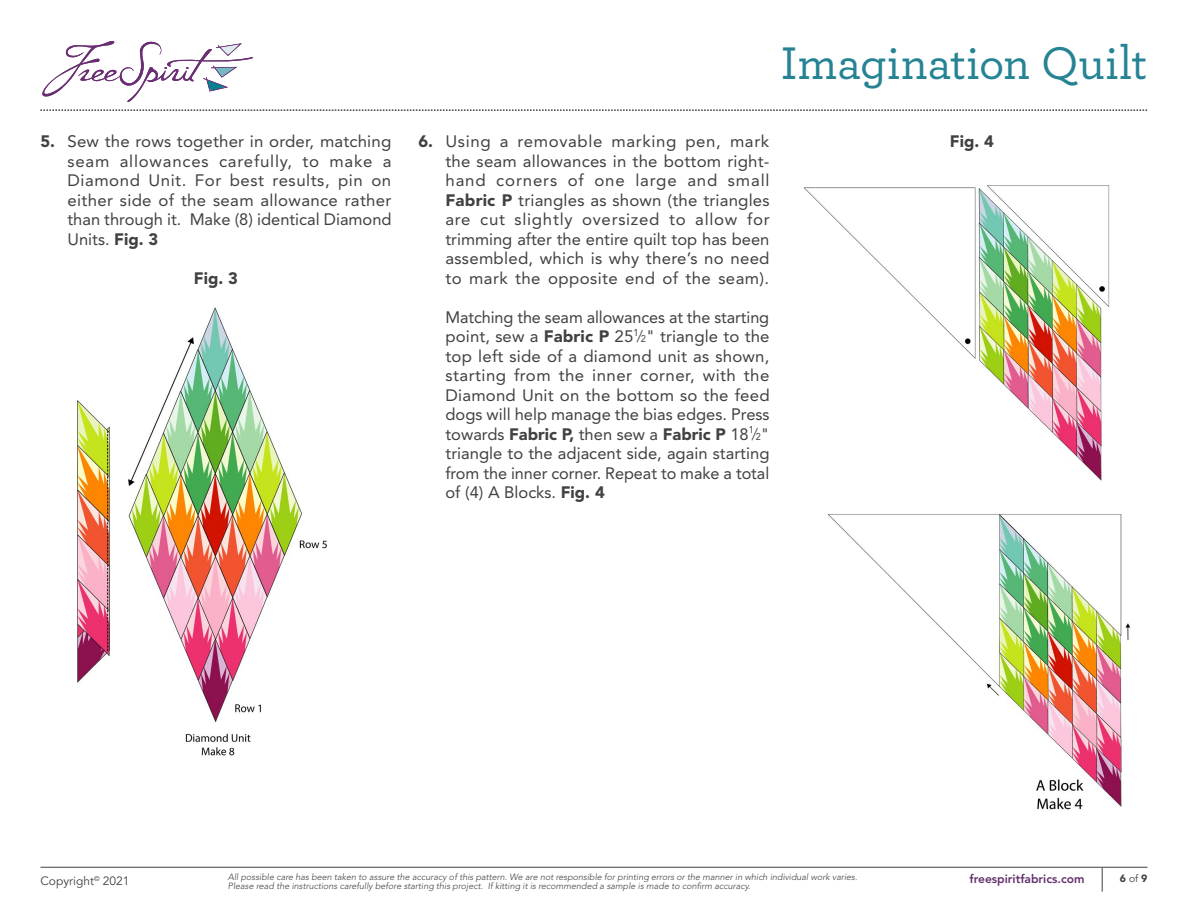
<style>
.page{position:relative;width:1188px;height:918px;background:#fff}
.page>*{position:absolute;margin:0;border:0;box-sizing:border-box;transform-origin:0 0}
.t1{font:500 48px "Archer";color:#258393}
.t2{font:16.5px/19.5px "Avenir LT Std";color:#414042;text-align:justify}
.Illustrations{font:900 16.5px "Avenir LT Std";color:#414042}
.t3{font:800 12px "Avenir LT Std";color:#632f6c}
.t4{font:12px "Avenir LT Std";color:#414042}
.t5{font:900 10.5px "Avenir LT Std";color:#414042}
.t6{font:italic 300 9px "Avenir LT Std";color:#414042}
.s1{font-weight:900}
.s2{font-size:9.9px}
.s3{font-weight:400}
</style>
<div class="page">
<svg style="left:1102px;top:868px;width:1px;height:24px"></svg>
<hr style="left:40px;top:867px;width:1108px;height:1px;background:#414042">
<svg style="left:42px;top:41px;width:211px;height:61px"></svg>
<svg style="left:40px;top:110px;width:1108px;height:1px"></svg>
<img style="left:78px;top:307px;width:249px;height:449px">
<img style="left:803px;top:185px;width:328px;height:625px">
<p class="t2" style="left:68px;top:132px;width:326px;text-indent:-27px"><span class="s1">5.</span> Sew the rows together in order, matching seam allowances carefully, to make a Diamond Unit. For best results, pin on either side of the seam allowance rather than through it. Make (8) identical Diamond Units. <span class="s1">Fig. 3</span></p>
<p class="Illustrations" style="left:194px;top:268px;width:46px">Fig. 3</p>
<h1 class="t1" style="left:781px;top:28px;width:368px">Imagination Quilt</h1>
<p class="t2" style="left:446px;top:132px;width:326px;text-indent:-27px"><span class="s1">6.</span> Using a removable marking pen, mark the seam allowances in the bottom right&shy;hand corners of one large and small <span class="s1">Fabric P</span> triangles as shown (the triangles are cut slightly oversized to allow for trimming after the entire quilt top has been assembled, which is why there’s no need to mark the opposite end of the seam).</p>
<p class="t2" style="left:446px;top:308px;width:326px">Matching the seam allowances at the starting point, sew a <span class="s1">Fabric P</span> 25<sup>1</sup>⁄<span class="s2">2</span>" triangle to the top left side of a diamond unit as shown, starting from the inner corner, with the Diamond Unit on the bottom so the feed dogs will help manage the bias edges. Press towards <span class="s1">Fabric P,</span> then sew a <span class="s1">Fabric P</span> 18<sup>1</sup>⁄<span class="s2">2</span>" triangle to the adjacent side, again starting from the inner corner. Repeat to make a total of (4) A Blocks. <span class="s1">Fig. 4</span></p>
<p class="Illustrations" style="left:950px;top:132px;width:46px">Fig. 4</p>
<p class="t4" style="left:40px;top:874px;width:91px">Copyright<sup>©</sup> 2021</p>
<p class="t6" style="left:228px;top:872px;width:631px">All possible care has been taken to assure the accuracy of this pattern. We are not responsible for printing errors or the manner in which individual work varies.</p>
<p class="t3" style="left:969px;top:872px;width:117px">freespiritfabrics.com</p>
<p class="t5" style="left:1120px;top:872px;width:29px">6 <span class="s3">of</span> 9</p>
<p class="t6" style="left:228px;top:881px;width:524px">Please read the instructions carefully before starting this project. If kitting it is recommended a sample is made to confirm accuracy.</p>
</div>
